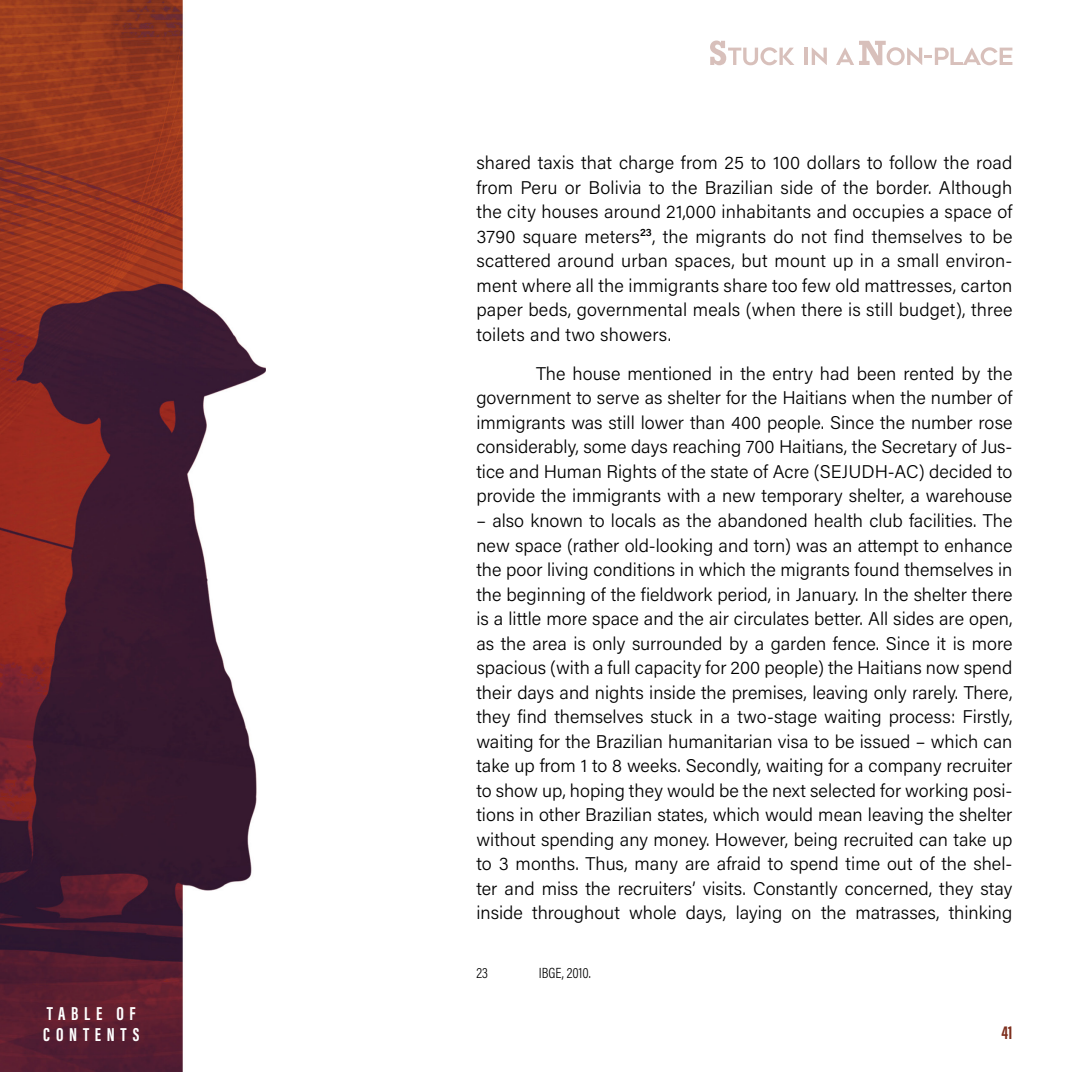
<style>
.page{position:relative;width:1072px;height:1072px;background:#fff}
.page>*{position:absolute;margin:0;border:0;box-sizing:border-box;transform-origin:0 0}
.t1{font:700 19.25px/21px "Acumin Pro Extra Cond";letter-spacing:.3em;color:#fff}
.t2{font:700 19.25px "Acumin Pro Extra Cond";color:#7d2e1d}
.t3{font:300 18.38px/24.5px "Acumin Pro";color:#000;text-align:justify}
.t4{font:300 14.88px "Acumin Pro Cond";color:#000}
</style>
<div class="page">
<img style="left:0;top:0;width:266px;height:1071px">
<svg style="left:710px;top:40px;width:84px;height:25px"></svg>
<hr style="left:804px;top:48px;width:4px;height:17px;background:#d8c0bb">
<svg style="left:811px;top:48px;width:15px;height:17px"></svg>
<svg style="left:836px;top:41px;width:176px;height:24px"></svg>
<p class="t1" style="left:43px;top:1003px;width:97px">TABLE OF<br>CONTENTS</p>
<p class="t3" style="left:476px;top:150px;width:537px">shared taxis that charge from 25 to 100 dollars to follow the road from Peru or Bolivia to the Brazilian side of the border. Although the city houses around 21,000 inhabitants and occupies a space of 3790 square meters<sup>23</sup>, the migrants do not find themselves to be scattered around urban spaces, but mount up in a small environ&shy;ment where all the immigrants share too few old mattresses, carton paper beds, governmental meals (when there is still budget), three toilets and two showers.</p>
<p class="t3" style="left:476px;top:360px;width:537px;text-indent:60px">The house mentioned in the entry had been rented by the government to serve as shelter for the Haitians when the number of immigrants was still lower than 400 people. Since the number rose considerably, some days reaching 700 Haitians, the Secretary of Jus&shy;tice and Human Rights of the state of Acre (SEJUDH-AC) decided to provide the immigrants with a new temporary shelter, a warehouse</p>
<p class="t3" style="left:476px;top:507px;width:537px">– also known to locals as the abandoned health club facilities. The new space (rather old-looking and torn) was an attempt to enhance the poor living conditions in which the migrants found themselves in the beginning of the fieldwork period, in January. In the shelter there is a little more space and the air circulates better. All sides are open, as the area is only surrounded by a garden fence. Since it is more spacious (with a full capacity for 200 people) the Haitians now spend their days and nights inside the premises, leaving only rarely. There, they find themselves stuck in a two-stage waiting process: Firstly, waiting for the Brazilian humanitarian visa to be issued – which can take up from 1 to 8 weeks. Secondly, waiting for a company recruiter to show up, hoping they would be the next selected for working posi&shy;tions in other Brazilian states, which would mean leaving the shelter without spending any money. However, being recruited can take up to 3 months. Thus, many are afraid to spend time out of the shel&shy;ter and miss the recruiters’ visits. Constantly concerned, they stay inside throughout whole days, laying on the matrasses, thinking</p>
<p class="t4" style="left:476px;top:963px;width:13px">23</p>
<p class="t4" style="left:539px;top:963px;width:53px">IBGE, 2010.</p>
<p class="t2" style="left:1001px;top:1020px;width:13px">41</p>
</div>
